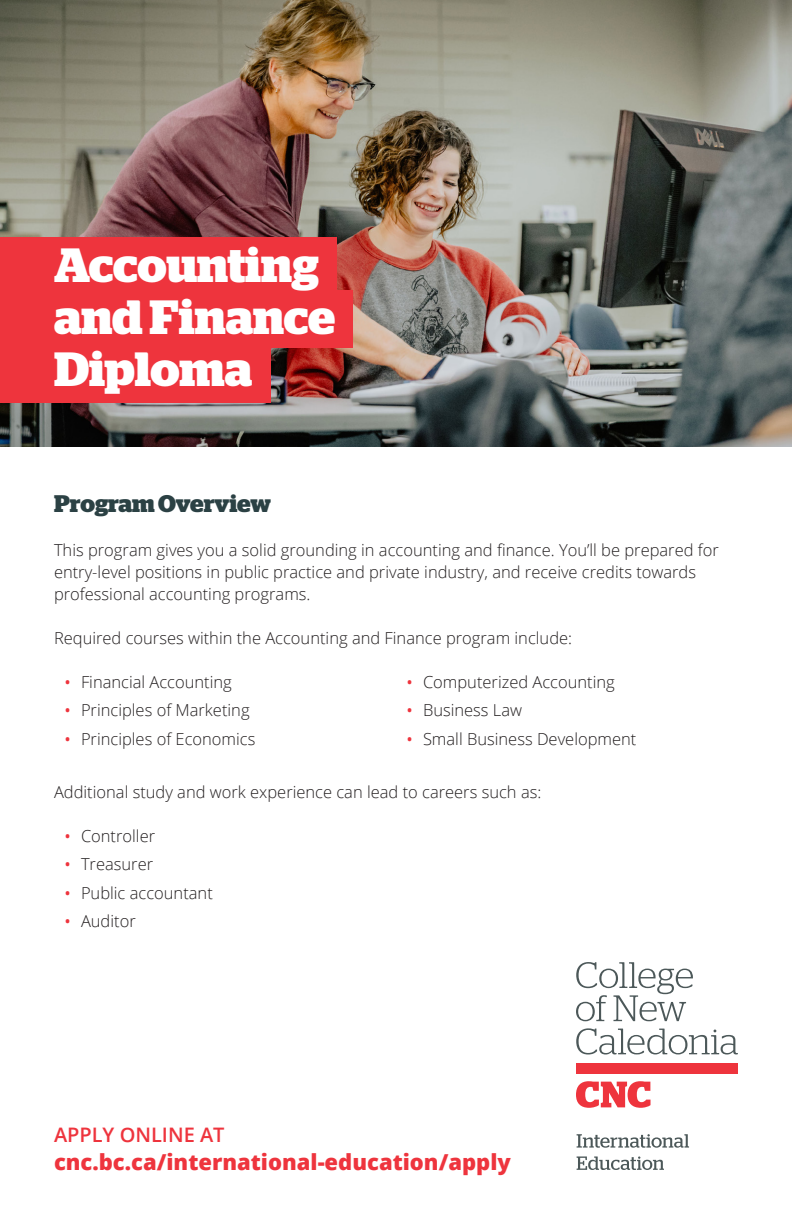
<style>
.page{position:relative;width:792px;height:1224px;background:#fff}
.page>*{position:absolute;margin:0;border:0;box-sizing:border-box;transform-origin:0 0}
.H7b{font:700 48px "Stag";letter-spacing:-.005em;color:#fff}
.Body_Copy_Large_Sub{font:700 24px "Stag";color:#2b4144}
.t1{font:800 22px "Open Sans";color:#ee343d}
.t2{font:600 20px "Open Sans";color:#ee343d}
.Body_Copy{font:300 16.4px/22px "Open Sans";color:#231f20}
.s1{font-size:24px;color:#ee343d}
</style>
<div class="page">
<svg style="left:576px;top:1028px;width:162px;height:27px"></svg>
<svg style="left:576px;top:962px;width:117px;height:59px"></svg>
<div style="left:576px;top:1063px;width:162px;height:10px;background:#ee343d"></div>
<svg style="left:576px;top:1081px;width:75px;height:27px"></svg>
<svg style="left:577px;top:1134px;width:112px;height:14px"></svg>
<svg style="left:577px;top:1156px;width:87px;height:14px"></svg>
<img style="left:0;top:0;width:792px;height:447px">
<div style="left:0;top:237px;width:336px;height:57px;background:#ee343d"></div>
<div style="left:0;top:290px;width:353px;height:57px;background:#ee343d"></div>
<div style="left:0;top:346px;width:271px;height:57px;background:#ee343d"></div>
<p class="H7b" style="left:54px;top:237px;width:266px">Accounting</p>
<p class="H7b" style="left:54px;top:289px;width:283px">and Finance</p>
<p class="H7b" style="left:54px;top:341px;width:200px">Diploma</p>
<p class="Body_Copy_Large_Sub" style="left:54px;top:490px;width:218px">Program Overview</p>
<p class="Body_Copy" style="left:54px;top:539px;width:666px">This program gives you a solid grounding in accounting and finance. You’ll be prepared for entry-level positions in public practice and private industry, and receive credits towards professional accounting programs.</p>
<p class="Body_Copy" style="left:54px;top:627px;width:520px">Required courses within the Accounting and Finance program include:</p>
<p class="Body_Copy" style="left:63px;top:671px;width:170px"><span class="s1">•</span> Financial Accounting</p>
<p class="Body_Copy" style="left:63px;top:699px;width:188px"><span class="s1">•</span> Principles of Marketing</p>
<p class="Body_Copy" style="left:63px;top:728px;width:194px"><span class="s1">•</span> Principles of Economics</p>
<p class="Body_Copy" style="left:405px;top:671px;width:211px"><span class="s1">•</span> Computerized Accounting</p>
<p class="Body_Copy" style="left:405px;top:699px;width:119px"><span class="s1">•</span> Business Law</p>
<p class="Body_Copy" style="left:405px;top:728px;width:233px"><span class="s1">•</span> Small Business Development</p>
<p class="Body_Copy" style="left:54px;top:781px;width:489px">Additional study and work experience can lead to careers such as:</p>
<p class="Body_Copy" style="left:63px;top:825px;width:94px"><span class="s1">•</span> Controller</p>
<p class="Body_Copy" style="left:63px;top:853px;width:92px"><span class="s1">•</span> Treasurer</p>
<p class="Body_Copy" style="left:63px;top:882px;width:151px"><span class="s1">•</span> Public accountant</p>
<p class="Body_Copy" style="left:63px;top:910px;width:74px"><span class="s1">•</span> Auditor</p>
<p class="t2" style="left:54px;top:1121px;width:172px">APPLY ONLINE AT</p>
<h3 class="t1" style="left:54px;top:1145px;width:458px">cnc.bc.ca/international-education/apply</h3>
</div>
